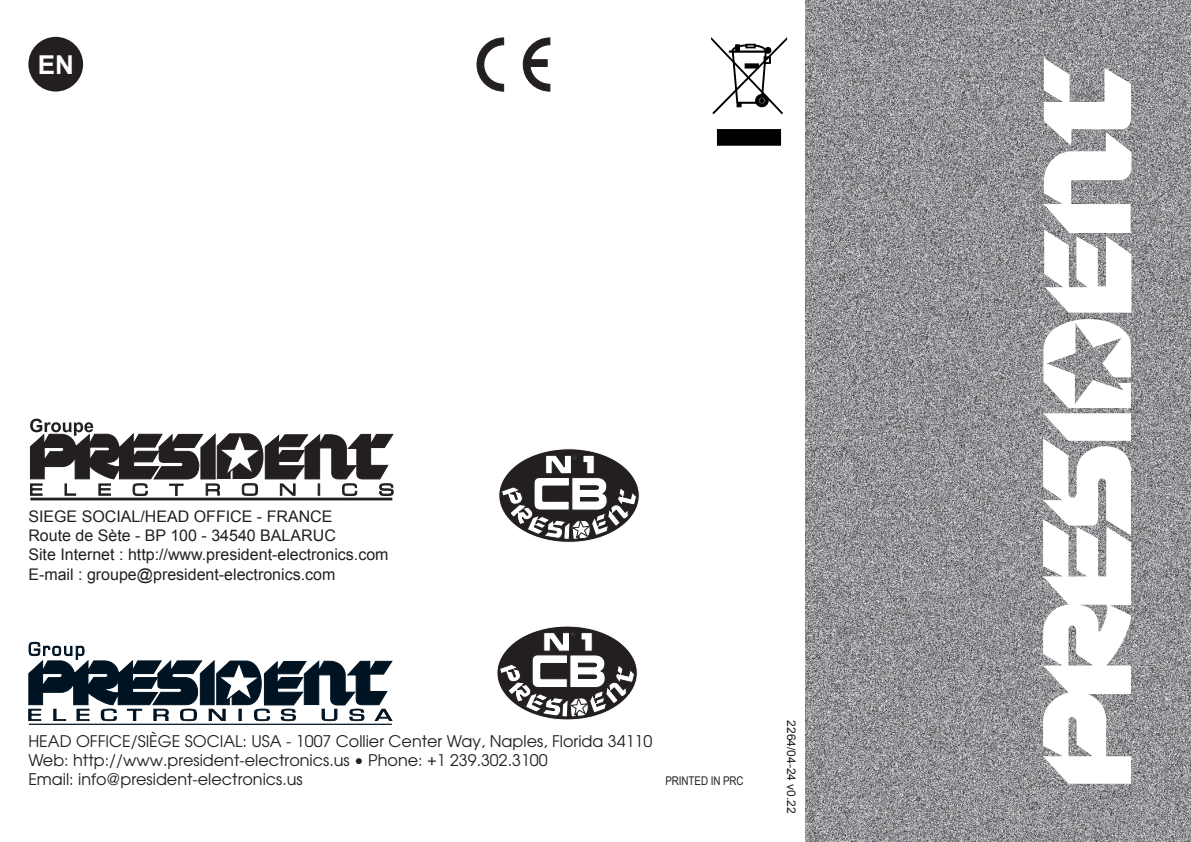
<style>
.page{position:relative;width:1191px;height:842px;background:#fff}
.page>*{position:absolute;margin:0;border:0;box-sizing:border-box;transform-origin:0 0}
.t1{font:700 26px "Arial";color:#fff}
.t2{font:16px/19.2px "Avant Garde";color:#231f20}
.t3{font:16px/19.2px "Arial";color:#231f20}
.t4{font:12px "Arial";color:#231f20}
.t5{font:12px "Arial Narrow";letter-spacing:-.005em;color:#231f20}
</style>
<div class="page">
<img style="left:805px;top:0;width:386px;height:842px">
<svg style="left:1043px;top:58px;width:88px;height:726px"></svg>
<div style="left:28px;top:37px;width:55px;height:55px;background:#231f20;border-radius:50%"></div>
<svg style="left:476px;top:37px;width:28px;height:55px"></svg>
<svg style="left:523px;top:37px;width:27px;height:55px"></svg>
<svg style="left:711px;top:37px;width:76px;height:108px"></svg>
<svg style="left:497px;top:626px;width:140px;height:94px"></svg>
<hr style="left:29px;top:724px;width:363px;height:1px;background:#001322">
<svg style="left:28px;top:642px;width:365px;height:79px"></svg>
<svg style="left:499px;top:449px;width:140px;height:93px"></svg>
<hr style="left:30px;top:498px;width:362px;height:2px;background:#231f20">
<svg style="left:30px;top:419px;width:363px;height:77px"></svg>
<h1 class="t1" style="left:38px;top:47px;width:38px">EN</h1>
<p class="t3" style="left:28px;top:507px;width:362px">SIEGE SOCIAL/HEAD OFFICE - FRANCE<br>Route de Sète - BP 100 - 34540 BALARUC<br>Site Internet : http://www.president-electronics.com E-mail : groupe@president-electronics.com</p>
<p class="t2" style="left:28px;top:731px;width:625px">HEAD OFFICE/SIÈGE SOCIAL: USA - 1007 Collier Center Way, Naples, Florida 34110<br>Web: http://www.president-electronics.us • Phone: +1 239.302.3100<br>Email: info@president-electronics.us</p>
<p class="t5" style="left:665px;top:772px;width:80px">PRINTED IN PRC</p>
<p class="t4" style="left:799px;top:720px;width:95px;rotate:90deg">2264/04-24 v0.22</p>
</div>
